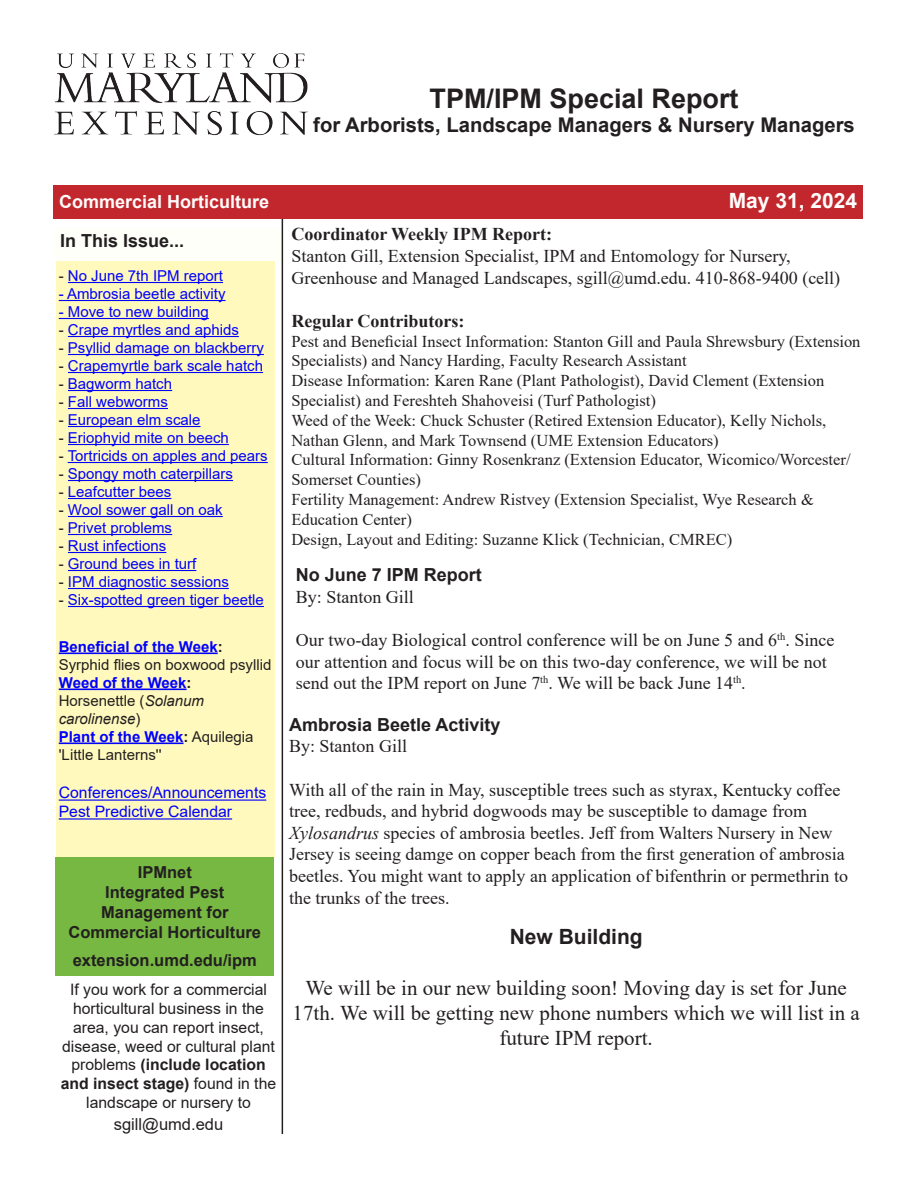
<style>
.page{position:relative;width:918px;height:1188px;background:#fff}
.page>*{position:absolute;margin:0;border:0;box-sizing:border-box;transform-origin:0 0}
.t1{font:700 27px "Arial";color:#231f20}
.t2{font:21px/25.2px "Times New Roman";color:#231f20;text-align:center}
.t3{font:700 21px "Arial";color:#231f20}
.t4{font:700 21px "Arial";color:#fffdfc}
.t5{font:700 20.25px "Arial";color:#231f20}
.t6{font:18px/21.6px "Times New Roman";color:#231f20}
.t7{font:700 18px/21.6px "Arial";color:#231f20}
.t8{font:700 18px "Times New Roman";color:#231f20}
.t9{font:700 18px "Arial";color:#fffdfc}
.t10{font:16.5px/19.8px "Times New Roman";color:#231f20}
.t11{font:700 16.5px/19.8px "Arial";color:#231f20}
.t12{font:16.5px "Arial";color:#231f20}
.t13{font:15.75px/18.9px "Arial";color:#231f20;text-align:center}
.t14{font:15.75px/18.9px "Arial";color:#00f}
.t15{font:15px "Arial";color:#00f}
.t16{font:15px/18px "Arial";color:#231f20}
.t17{font:italic 15px/18px "Arial";color:#231f20}
.s1{color:#231f20}
.s2{font-weight:700;color:#00f}
.s3{font-weight:700}
.s4{font-weight:700;font-style:normal;color:#00f}
.s5{font-weight:700;font-style:normal}
.s6{font-style:normal}
.s7{font-family:"Times New Roman";font-weight:400}
.s8{font-style:italic}
</style>
<div class="page">
<div style="left:53px;top:185px;width:810px;height:34px;background:#c1272d"></div>
<div style="left:54px;top:228px;width:228px;height:34px;background:#fffffa"></div>
<hr style="left:282px;top:219px;width:1px;height:915px;background:#231f20">
<img style="left:54px;top:54px;width:254px;height:82px">
<div style="left:56px;top:261px;width:218px;height:596px;background:#fff9bd"></div>
<hr style="left:68px;top:282px;width:155px;height:1px;background:#00f">
<hr style="left:59px;top:300px;width:167px;height:1px;background:#00f">
<hr style="left:59px;top:318px;width:150px;height:1px;background:#00f">
<hr style="left:68px;top:336px;width:171px;height:1px;background:#00f">
<hr style="left:68px;top:354px;width:196px;height:1px;background:#00f">
<hr style="left:68px;top:372px;width:195px;height:1px;background:#00f">
<hr style="left:68px;top:390px;width:104px;height:1px;background:#00f">
<hr style="left:68px;top:408px;width:100px;height:1px;background:#00f">
<hr style="left:68px;top:426px;width:133px;height:1px;background:#00f">
<hr style="left:68px;top:444px;width:161px;height:1px;background:#00f">
<hr style="left:68px;top:462px;width:200px;height:1px;background:#00f">
<hr style="left:68px;top:480px;width:165px;height:1px;background:#00f">
<hr style="left:68px;top:498px;width:103px;height:1px;background:#00f">
<hr style="left:68px;top:516px;width:155px;height:1px;background:#00f">
<hr style="left:68px;top:534px;width:104px;height:1px;background:#00f">
<hr style="left:68px;top:552px;width:98px;height:1px;background:#00f">
<hr style="left:68px;top:570px;width:128px;height:1px;background:#00f">
<hr style="left:68px;top:588px;width:161px;height:1px;background:#00f">
<hr style="left:68px;top:606px;width:196px;height:1px;background:#00f">
<hr style="left:59px;top:653px;width:159px;height:1px;background:#00f">
<hr style="left:59px;top:689px;width:128px;height:1px;background:#00f">
<hr style="left:59px;top:743px;width:125px;height:1px;background:#00f">
<hr style="left:59px;top:800px;width:207px;height:1px;background:#00f">
<hr style="left:59px;top:818px;width:173px;height:2px;background:#00f">
<div style="left:56px;top:857px;width:218px;height:119px;background:#76b842"></div>
<h1 class="t1" style="left:430px;top:79px;width:311px">TPM/IPM Special Report</h1>
<p class="t5" style="left:313px;top:111px;width:543px">for Arborists, Landscape Managers &amp; Nursery Managers</p>
<p class="t9" style="left:59px;top:189px;width:212px">Commercial Horticulture</p>
<p class="t4" style="left:729px;top:186px;width:130px">May 31, 2024</p>
<p class="t8" style="left:291px;top:221px;width:262px">Coordinator Weekly IPM Report:</p>
<p class="t6" style="left:291px;top:245px;width:550px">Stanton Gill, Extension Specialist, IPM and Entomology for Nursery,<br>Greenhouse and Managed Landscapes, sgill@umd.edu. 410-868-9400 (cell)</p>
<p class="t8" style="left:291px;top:308px;width:175px">Regular Contributors:</p>
<p class="t10" style="left:291px;top:331px;width:571px">Pest and Beneficial Insect Information: Stanton Gill and Paula Shrewsbury (Extension Specialists) and Nancy Harding, Faculty Research Assistant<br>Disease Information: Karen Rane (Plant Pathologist), David Clement (Extension Specialist) and Fereshteh Shahoveisi (Turf Pathologist)<br>Weed of the Week: Chuck Schuster (Retired Extension Educator), Kelly Nichols, Nathan Glenn, and Mark Townsend (UME Extension Educators)<br>Cultural Information: Ginny Rosenkranz (Extension Educator, Wicomico/Worcester/ Somerset Counties)<br>Fertility Management: Andrew Ristvey (Extension Specialist, Wye Research &amp; Education Center)<br>Design, Layout and Editing: Suzanne Klick (Technician, CMREC)</p>
<p class="t7" style="left:60px;top:230px;width:126px">In This Issue...</p>
<p class="t15" style="left:59px;top:265px;width:166px"><span class="s1">-</span> No June 7th IPM report</p>
<p class="t15" style="left:59px;top:283px;width:168px">- Ambrosia beetle activity</p>
<p class="t15" style="left:59px;top:301px;width:152px">- Move to new building</p>
<p class="t15" style="left:59px;top:319px;width:182px"><span class="s1">-</span> Crape myrtles and aphids</p>
<p class="t15" style="left:59px;top:337px;width:207px"><span class="s1">-</span> Psyllid damage on blackberry</p>
<p class="t15" style="left:59px;top:355px;width:206px"><span class="s1">-</span> Crapemyrtle bark scale hatch</p>
<p class="t15" style="left:59px;top:373px;width:115px"><span class="s1">-</span> Bagworm hatch</p>
<p class="t15" style="left:59px;top:391px;width:111px"><span class="s1">-</span> Fall webworms</p>
<p class="t15" style="left:59px;top:409px;width:143px"><span class="s1">-</span> European elm scale</p>
<p class="t15" style="left:59px;top:427px;width:172px"><span class="s1">-</span> Eriophyid mite on beech</p>
<p class="t15" style="left:59px;top:445px;width:210px"><span class="s1">-</span> Tortricids on apples and pears</p>
<p class="t15" style="left:59px;top:463px;width:176px"><span class="s1">-</span> Spongy moth caterpillars</p>
<p class="t15" style="left:59px;top:481px;width:114px"><span class="s1">-</span> Leafcutter bees</p>
<p class="t15" style="left:59px;top:499px;width:165px"><span class="s1">-</span> Wool sower gall on oak</p>
<p class="t15" style="left:59px;top:517px;width:115px"><span class="s1">-</span> Privet problems</p>
<p class="t15" style="left:59px;top:535px;width:109px"><span class="s1">-</span> Rust infections</p>
<p class="t15" style="left:59px;top:553px;width:139px"><span class="s1">-</span> Ground bees in turf</p>
<p class="t15" style="left:59px;top:571px;width:172px"><span class="s1">-</span> IPM diagnostic sessions</p>
<p class="t15" style="left:59px;top:589px;width:207px"><span class="s1">-</span> Six-spotted green tiger beetle</p>
<p class="t16" style="left:59px;top:637px;width:214px"><span class="s2">Beneficial of the Week</span><span class="s3">:<br></span>Syrphid flies on boxwood psyllid</p>
<p class="t17" style="left:59px;top:674px;width:147px"><span class="s4">Weed of the Week</span><span class="s5">:<br></span><span class="s6">Horsenettle (</span>Solanum carolinense<span class="s6">)</span></p>
<p class="t16" style="left:59px;top:727px;width:196px"><span class="s2">Plant of the Week</span><span class="s3">:</span> Aquilegia 'Little Lanterns''</p>
<p class="t14" style="left:59px;top:783px;width:209px">Conferences/Announcements<br>Pest Predictive Calendar</p>
<p class="t7" style="left:296px;top:564px;width:188px">No June 7 IPM Report<br><span class="s7">By: Stanton Gill</span></p>
<p class="t6" style="left:296px;top:629px;width:540px">Our two-day Biological control conference will be on June 5 and 6<sup>th</sup>. Since our attention and focus will be on this two-day conference, we will be not send out the IPM report on June 7<sup>th</sup>. We will be back June 14<sup>th</sup>.</p>
<p class="t7" style="left:289px;top:714px;width:213px">Ambrosia Beetle Activity<br><span class="s7">By: Stanton Gill</span></p>
<p class="t6" style="left:289px;top:778px;width:560px">With all of the rain in May, susceptible trees such as styrax, Kentucky coffee tree, redbuds, and hybrid dogwoods may be susceptible to damage from <span class="s8">Xylosandrus</span> species of ambrosia beetles. Jeff from Walters Nursery in New Jersey is seeing damge on copper beach from the first generation of ambrosia beetles. You might want to apply an application of bifenthrin or permethrin to the trunks of the trees.</p>
<p class="t3" style="left:510px;top:922px;width:135px">New Building</p>
<p class="t2" style="left:293px;top:974px;width:569px">We will be in our new building soon! Moving day is set for June<br>17th. We will be getting new phone numbers which we will list in a future IPM report.</p>
<p class="t11" style="left:138px;top:863px;width:56px">IPMnet</p>
<p class="t11" style="left:101px;top:882px;width:129px">Integrated Pest<br>Management for</p>
<p class="t11" style="left:69px;top:922px;width:194px">Commercial Horticulture</p>
<p class="t11" style="left:73px;top:951px;width:186px">extension.umd.edu/ipm</p>
<p class="t13" style="left:61px;top:980px;width:217px">If you work for a commercial horticultural business in the area, you can report insect, disease, weed or cultural plant problems <span class="s3">(include location and insect stage)</span> found in the landscape or nursery to</p>
<p class="t12" style="left:114px;top:1113px;width:111px">sgill@umd.edu</p>
</div>
